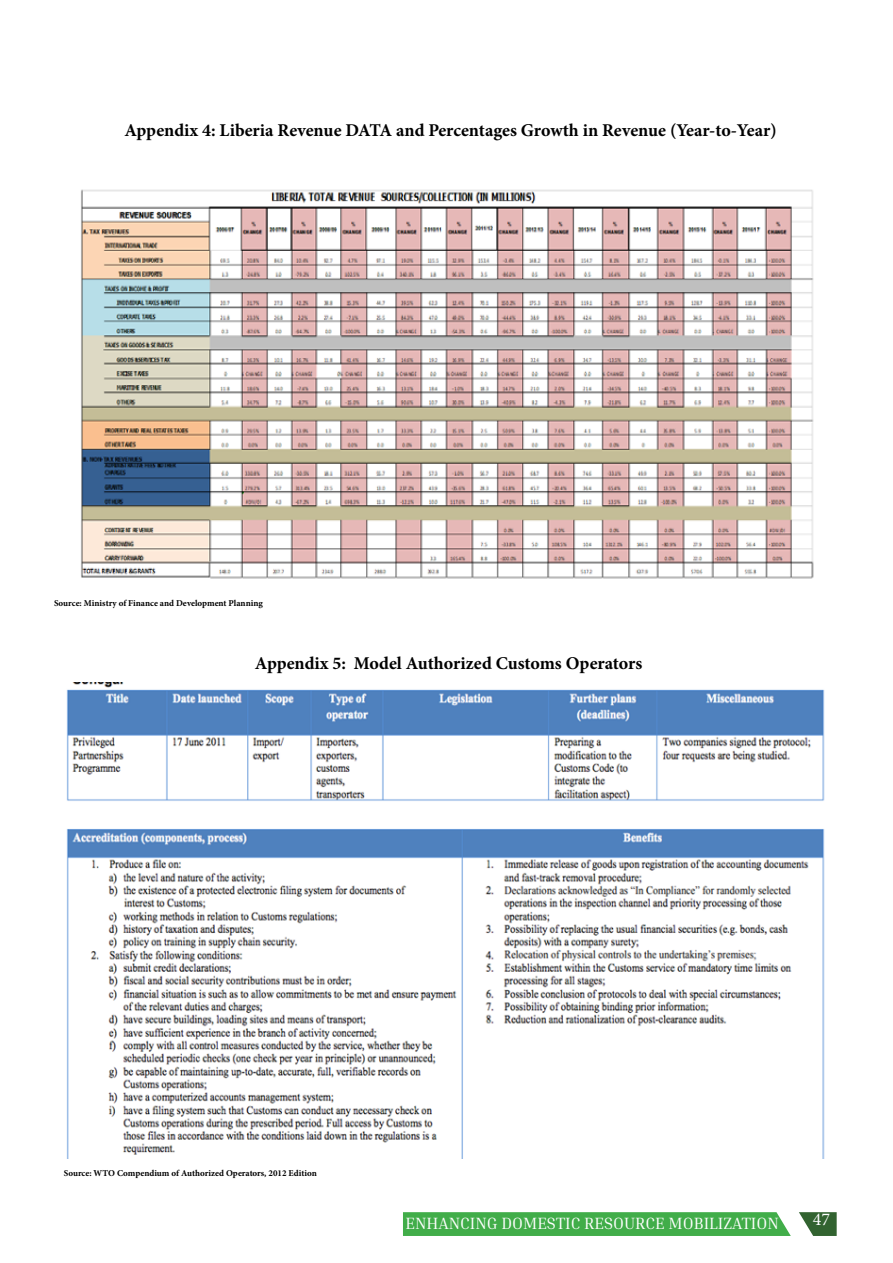
<style>
.page{position:relative;width:893px;height:1263px;background:#fff}
.page>*{position:absolute;margin:0;border:0;box-sizing:border-box;transform-origin:0 0}
.t1{font:700 18px "Minion Pro";letter-spacing:-.005em;color:#000}
.t2{font:18px "Minion Pro";color:#fff}
.t3{font:16.5px "Inria Serif";color:#fff}
.t4{font:700 9px "Minion Pro";color:#000}
</style>
<div class="page">
<img style="left:66px;top:683px;width:759px;height:475px">
<img style="left:81px;top:189px;width:733px;height:390px">
<svg style="left:799px;top:1212px;width:38px;height:24px"></svg>
<div style="left:403px;top:1212px;width:388px;height:24px;background:#41ad49"></div>
<p class="t1" style="left:124px;top:118px;width:654px">Appendix 4: Liberia Revenue DATA and Percentages Growth in Revenue (Year-to-Year)</p>
<p class="t4" style="left:54px;top:597px;width:210px">Source: Ministry of Finance and Development Planning</p>
<p class="t1" style="left:255px;top:651px;width:389px">Appendix 5: Model Authorized Customs Operators</p>
<p class="t4" style="left:64px;top:1166px;width:255px">Source: WTO Compendium of Authorized Operators, 2012 Edition</p>
<p class="t3" style="left:405px;top:1213px;width:375px">ENHANCING DOMESTIC RESOURCE MOBILIZATION</p>
<p class="t2" style="left:813px;top:1209px;width:19px">47</p>
</div>
